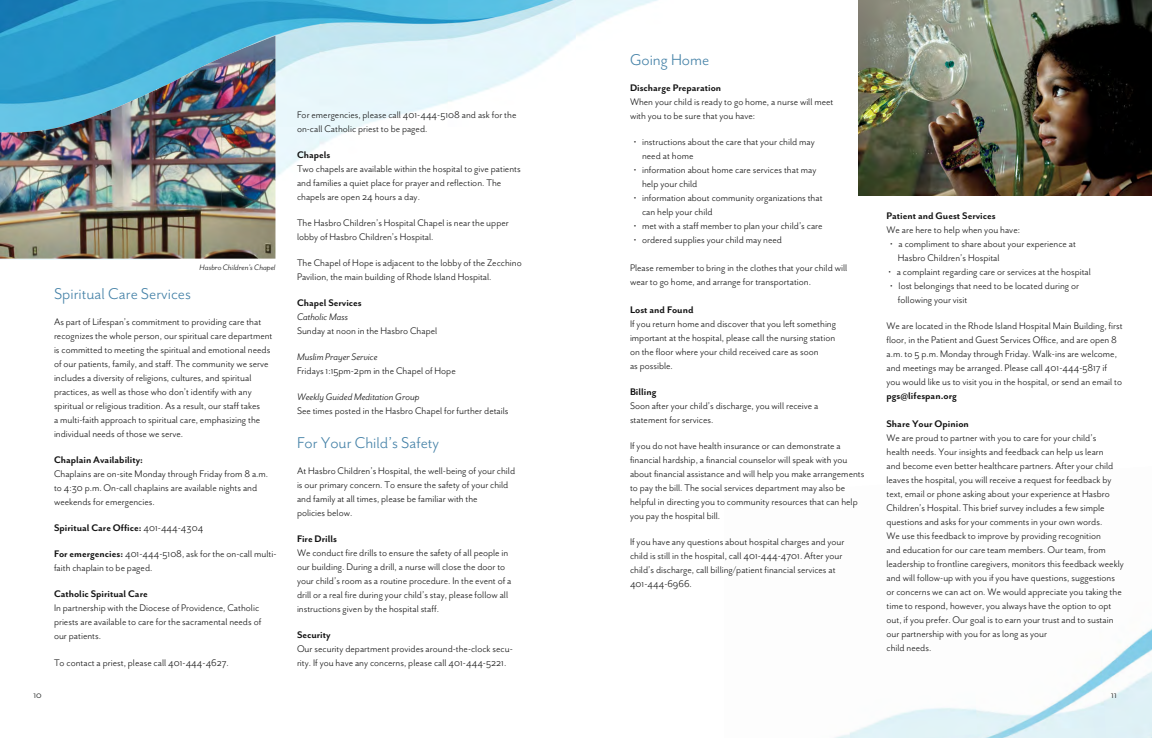
<style>
.page{position:relative;width:1152px;height:738px;background:#fff}
.page>*{position:absolute;margin:0;border:0;box-sizing:border-box;transform-origin:0 0}
.t1{font:18px "Mr Eaves San OT";color:#4481a7}
.t2{font:11px/14px "Mr Eaves San OT";color:#121212}
.t3{font:700 11px "Mr Eaves San OT";color:#121212}
.t4{font:italic 11px "Mr Eaves San OT";color:#121212}
.t5{font:italic 9px "Mr Eaves San OT";color:#121212}
.t6{font:9px "Neutraface 2 Text";color:#303231}
.s1{font-weight:400}
.s2{font-weight:700}
</style>
<div class="page">
<img style="left:835px;top:628px;width:317px;height:110px">
<img style="left:0;top:0;width:658px;height:259px">
<img style="left:0;top:133px;width:275px;height:126px">
<img style="left:0;top:36px;width:275px;height:97px">
<img style="left:858px;top:0;width:294px;height:196px">
<p class="t5" style="left:200px;top:262px;width:77px">Hasbro Children’s Chapel</p>
<h1 class="t1" style="left:54px;top:284px;width:139px">Spiritual Care Services</h1>
<p class="t2" style="left:54px;top:315px;width:220px">As part of Lifespan’s commitment to providing care that recognizes the whole person, our spiritual care department is committed to meeting the spiritual and emotional needs of our patients, family, and staff. The community we serve includes a diversity of religions, cultures, and spiritual practices, as well as those who don’t identify with any spiritual or religious tradition. As a result, our staff takes<br>a multi-faith approach to spiritual care, emphasizing the individual needs of those we serve.</p>
<p class="t3" style="left:54px;top:454px;width:91px">Chaplain Availability:</p>
<p class="t2" style="left:54px;top:467px;width:216px">Chaplains are on-site Monday through Friday from 8 a.m. to 4:30 p.m. On-call chaplains are available nights and weekends for emergencies.</p>
<p class="t3" style="left:54px;top:522px;width:151px">Spiritual Care Office: <span class="s1">401-444-4304</span></p>
<p class="t2" style="left:54px;top:547px;width:224px"><span class="s2">For emergencies:</span> 401-444-5108, ask for the on-call multi&shy;faith chaplain to be paged.</p>
<p class="t3" style="left:54px;top:588px;width:95px">Catholic Spiritual Care</p>
<p class="t2" style="left:54px;top:601px;width:209px">In partnership with the Diocese of Providence, Catholic priests are available to care for the sacramental needs of our patients.</p>
<p class="t2" style="left:54px;top:655px;width:176px">To contact a priest, please call 401-444-4627.</p>
<p class="t2" style="left:297px;top:108px;width:221px">For emergencies, please call 401-444-5108 and ask for the on-call Catholic priest to be paged.</p>
<p class="t3" style="left:297px;top:149px;width:35px">Chapels</p>
<p class="t2" style="left:297px;top:162px;width:225px">Two chapels are available within the hospital to give patients and families a quiet place for prayer and reflection. The chapels are open 24 hours a day.</p>
<p class="t2" style="left:297px;top:216px;width:213px">The Hasbro Children’s Hospital Chapel is near the upper lobby of Hasbro Children’s Hospital.</p>
<p class="t2" style="left:297px;top:256px;width:226px">The Chapel of Hope is adjacent to the lobby of the Zecchino<br>Pavilion, the main building of Rhode Island Hospital.</p>
<p class="t3" style="left:297px;top:297px;width:66px">Chapel Services</p>
<p class="t4" style="left:297px;top:311px;width:53px">Catholic Mass</p>
<p class="t2" style="left:297px;top:324px;width:142px">Sunday at noon in the Hasbro Chapel</p>
<p class="t4" style="left:297px;top:351px;width:82px">Muslim Prayer Service</p>
<p class="t2" style="left:297px;top:364px;width:160px">Fridays 1:15pm-2pm in the Chapel of Hope</p>
<p class="t4" style="left:297px;top:391px;width:124px">Weekly Guided Meditation Group</p>
<p class="t2" style="left:297px;top:404px;width:213px">See times posted in the Hasbro Chapel for further details</p>
<h1 class="t1" style="left:297px;top:433px;width:144px">For Your Child’s Safety</h1>
<p class="t2" style="left:297px;top:464px;width:220px">At Hasbro Children’s Hospital, the well-being of your child is our primary concern. To ensure the safety of your child and family at all times, please be familiar with the<br>policies below.</p>
<p class="t3" style="left:297px;top:533px;width:42px">Fire Drills</p>
<p class="t2" style="left:297px;top:546px;width:216px">We conduct fire drills to ensure the safety of all people in our building. During a drill, a nurse will close the door to your child’s room as a routine procedure. In the event of a drill or a real fire during your child’s stay, please follow all instructions given by the hospital staff.</p>
<p class="t3" style="left:297px;top:629px;width:35px">Security</p>
<p class="t2" style="left:297px;top:642px;width:217px">Our security department provides around-the-clock secu&shy;rity. If you have any concerns, please call 401-444-5221.</p>
<h1 class="t1" style="left:630px;top:50px;width:81px">Going Home</h1>
<p class="t3" style="left:630px;top:82px;width:93px">Discharge Preparation</p>
<p class="t2" style="left:630px;top:95px;width:205px">When your child is ready to go home, a nurse will meet with you to be sure that you have:</p>
<p class="t2" style="left:642px;top:135px;width:174px;text-indent:-8px">• instructions about the care that your child may need at home</p>
<p class="t2" style="left:642px;top:163px;width:176px;text-indent:-8px">• information about home care services that may help your child</p>
<p class="t2" style="left:642px;top:191px;width:182px;text-indent:-8px">• information about community organizations that can help your child</p>
<p class="t2" style="left:634px;top:219px;width:190px">• met with a staff member to plan your child’s care</p>
<p class="t2" style="left:634px;top:233px;width:150px">• ordered supplies your child may need</p>
<p class="t2" style="left:630px;top:261px;width:219px">Please remember to bring in the clothes that your child will wear to go home, and arrange for transportation.</p>
<p class="t3" style="left:630px;top:304px;width:65px">Lost and Found</p>
<p class="t2" style="left:630px;top:317px;width:208px">If you return home and discover that you left something important at the hospital, please call the nursing station on the floor where your child received care as soon<br>as possible.</p>
<p class="t3" style="left:630px;top:386px;width:28px">Billing</p>
<p class="t2" style="left:630px;top:399px;width:190px">Soon after your child’s discharge, you will receive a statement for services.</p>
<p class="t2" style="left:630px;top:439px;width:236px">If you do not have health insurance or can demonstrate a financial hardship, a financial counselor will speak with you about financial assistance and will help you make arrangements to pay the bill. The social services department may also be helpful in directing you to community resources that can help you pay the hospital bill.</p>
<p class="t2" style="left:630px;top:535px;width:216px">If you have any questions about hospital charges and your child is still in the hospital, call 401-444-4701. After your child’s discharge, call billing/patient financial services at 401-444-6966.</p>
<p class="t3" style="left:886px;top:209px;width:111px">Patient and Guest Services</p>
<p class="t2" style="left:886px;top:222px;width:135px">We are here to help when you have:</p>
<p class="t2" style="left:898px;top:236px;width:180px;text-indent:-8px">• a compliment to share about your experience at<br>Hasbro Children’s Hospital</p>
<p class="t2" style="left:888px;top:264px;width:204px">• a complaint regarding care or services at the hospital</p>
<p class="t2" style="left:898px;top:278px;width:183px;text-indent:-8px">• lost belongings that need to be located during or following your visit</p>
<p class="t2" style="left:886px;top:319px;width:238px">We are located in the Rhode Island Hospital Main Building, first floor, in the Patient and Guest Services Office, and are open 8 a.m. to 5 p.m. Monday through Friday. Walk-ins are welcome, and meetings may be arranged. Please call 401-444-5817 if you would like us to visit you in the hospital, or send an email to</p>
<p class="t3" style="left:886px;top:389px;width:72px">pgs@lifespan.org</p>
<p class="t3" style="left:886px;top:417px;width:84px">Share Your Opinion</p>
<p class="t2" style="left:886px;top:431px;width:239px">We are proud to partner with you to care for your child’s<br>health needs. Your insights and feedback can help us learn<br>and become even better healthcare partners. After your child leaves the hospital, you will receive a request for feedback by text, email or phone asking about your experience at Hasbro Children’s Hospital. This brief survey includes a few simple questions and asks for your comments in your own words.<br>We use this feedback to improve by providing recognition<br>and education for our care team members. Our team, from leadership to frontline caregivers, monitors this feedback weekly and will follow-up with you if you have questions, suggestions or concerns we can act on. We would appreciate you taking the time to respond, however, you always have the option to opt out, if you prefer. Our goal is to earn your trust and to sustain our partnership with you for as long as your<br>child needs.</p>
<p class="t6" style="left:33px;top:689px;width:10px">10</p>
<p class="t6" style="left:1111px;top:689px;width:7px">11</p>
</div>
